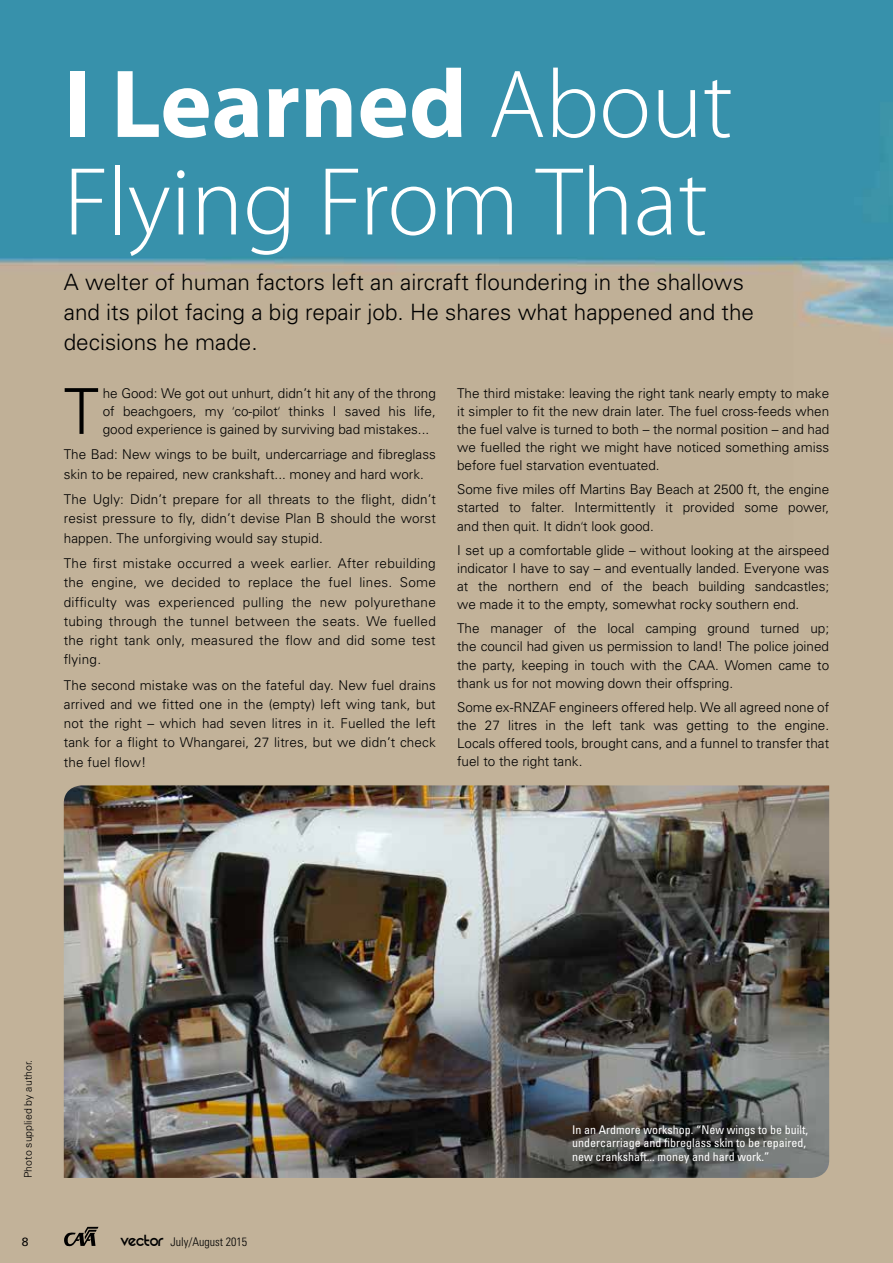
<style>
.page{position:relative;width:893px;height:1263px;background:#fff}
.page>*{position:absolute;margin:0;border:0;box-sizing:border-box;transform-origin:0 0}
.Heading_1_-_Large{font:300 97.5px/97.5px "Myriad Pro";color:#fff}
.Body_text_-_light_Ba{font:300 63.3px "Univers";color:#000}
.Intro{font:300 22.5px/30px "Univers";color:#000}
.Body_text_-_Light_Ba{font:300 13.5px/18px "Univers";color:#000;text-align:justify}
.Body_text_-_light_Ba-2{font:300 13.5px/18px "Univers";color:#000;text-align:justify}
.t1{font:condensed 12px/13.5px "Univers";color:#fff}
.t2{font:300 condensed 12px "Univers";color:#000}
.t3{font:12px "Univers";color:#000}
.Photo_credit{font:300 10.5px "Univers";color:#000}
.s1{font-weight:700}
.s2{font-family:"Myriad Pro"}
.s3{font-family:"REZ";font-weight:400;font-stretch:normal;font-size:18px}
</style>
<div class="page">
<img style="left:0;top:0;width:893px;height:1263px">
<img style="left:64px;top:785px;width:765px;height:393px">
<svg style="left:64px;top:1227px;width:34px;height:19px"></svg>
<p class="Heading_1_-_Large" style="left:64px;top:57px;width:671px"><span class="s1">I Learned</span> About<br>Flying From That</p>
<p class="Intro" style="left:64px;top:266px;width:692px">A welter of human factors left an aircraft floundering in the shallows and its pilot facing a big repair job. He shares what happened and the decisions he made.</p>
<p class="Body_text_-_light_Ba" style="left:64px;top:373px;width:37px">T</p>
<p class="Body_text_-_light_Ba-2" style="left:103px;top:384px;width:335px">he Good: We got out unhurt, didn’t hit any of the throng of beachgoers, my <span class="s2">‘</span>co-pilot<span class="s2">‘</span> thinks I saved his life, good experience is gained by surviving bad mistakes...</p>
<p class="Body_text_-_Light_Ba" style="left:64px;top:445px;width:374px;line-height:19.2px">The Bad: New wings to be built, undercarriage and fibreglass skin to be repaired, new crankshaft... money and hard work.</p>
<p class="Body_text_-_Light_Ba" style="left:64px;top:489px;width:374px;line-height:19.2px">The Ugly: Didn’t prepare for all threats to the flight, didn’t resist pressure to fly, didn’t devise Plan B should the worst happen. The unforgiving would say stupid.</p>
<p class="Body_text_-_Light_Ba" style="left:64px;top:553px;width:374px;line-height:19.2px">The first mistake occurred a week earlier. After rebuilding the engine, we decided to replace the fuel lines. Some difficulty was experienced pulling the new polyurethane tubing through the tunnel between the seats. We fuelled the right tank only, measured the flow and did some test flying.</p>
<p class="Body_text_-_Light_Ba" style="left:64px;top:675px;width:374px;line-height:19.2px">The second mistake was on the fateful day. New fuel drains arrived and we fitted one in the (empty) left wing tank, but not the right – which had seven litres in it. Fuelled the left tank for a flight to Whangarei, 27 litres, but we didn’t check the fuel flow!</p>
<p class="Body_text_-_Light_Ba" style="left:457px;top:384px;width:374px">The third mistake: leaving the right tank nearly empty to make it simpler to fit the new drain later. The fuel cross-feeds when the fuel valve is turned to both – the normal position – and had we fuelled the right we might have noticed something amiss before fuel starvation eventuated.</p>
<p class="Body_text_-_Light_Ba" style="left:457px;top:480px;width:374px">Some five miles off Martins Bay Beach at 2500 ft, the engine started to falter. Intermittently it provided some power, and then quit. It didn<span class="s2">‘</span>t look good.</p>
<p class="Body_text_-_Light_Ba" style="left:457px;top:541px;width:374px">I set up a comfortable glide – without looking at the airspeed indicator I have to say – and eventually landed. Everyone was at the northern end of the beach building sandcastles; we made it to the empty, somewhat rocky southern end.</p>
<p class="Body_text_-_Light_Ba" style="left:457px;top:619px;width:374px">The manager of the local camping ground turned up; the council had given us permission to land! The police joined the party, keeping in touch with the CAA. Women came to thank us for not mowing down their offspring.</p>
<p class="Body_text_-_Light_Ba" style="left:457px;top:698px;width:374px">Some ex-RNZAF engineers offered help. We all agreed none of the 27 litres in the left tank was getting to the engine.<br>Locals offered tools, brought cans, and a funnel to transfer that fuel to the right tank.</p>
<p class="Photo_credit" style="left:22px;top:1178px;width:120px;rotate:-90deg">Photo supplied by author.</p>
<p class="t1" style="left:572px;top:1122px;width:237px">In an Ardmore workshop. “New wings to be built, undercarriage and fibreglass skin to be repaired, new crankshaft... money and hard work.”</p>
<p class="t3" style="left:22px;top:1234px;width:8px">8</p>
<p class="t2" style="left:121px;top:1234px;width:128px"><span class="s3">vector</span> July/August 2015</p>
</div>
